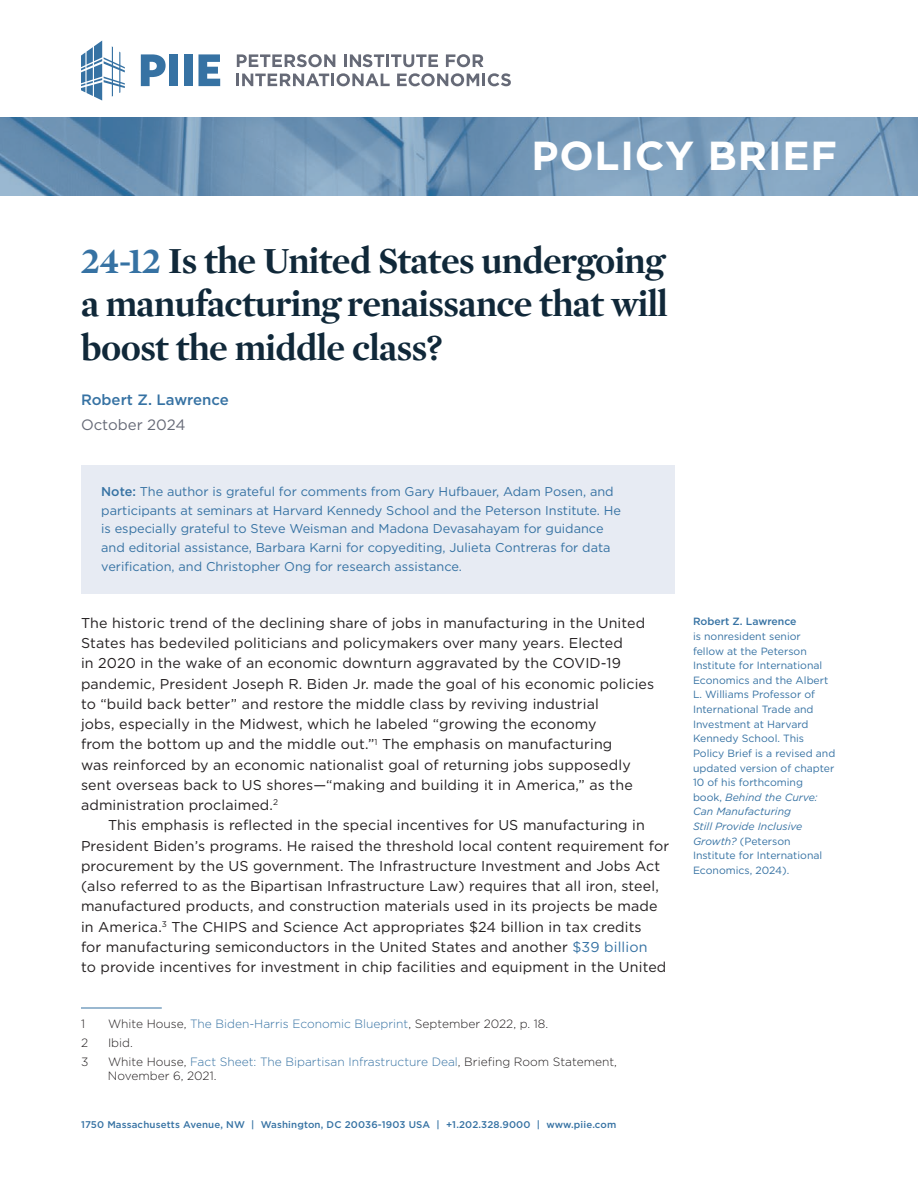
<style>
.page{position:relative;width:918px;height:1188px;background:#fff}
.page>*{position:absolute;margin:0;border:0;box-sizing:border-box;transform-origin:0 0}
.t1{font:700 40.5px "Gotham";letter-spacing:.02em;color:#fff}
.Title__No_Subtitle{font:700 37.5px/43.5px "Mercury Display";letter-spacing:-.015em;color:#102839;text-align:justify}
.Author_Name_s{font:500 15px "Gotham";color:#3672a3}
.Date{font:15px "Gotham";color:#666a77}
.Body__First{font:14.25px/20.2px "Gotham";letter-spacing:.01em;color:#231f20}
.Body{font:14.25px/20.2px "Gotham";letter-spacing:.01em;color:#231f20}
.Abstract_Note{font:12.75px/18.8px "Gotham";color:#3672a3}
.Footnote{font:300 12px/14.2px "Gotham";color:#231f20}
.Footnote-2{font:300 12px "Gotham";color:#3672a3}
.Author_Details{font:10.5px/14.7px "Gotham";color:#3672a3}
.t2{font:500 9.75px "Gotham";letter-spacing:.015em;color:#3672a3}
.s1{color:#3672a3}
.s2{font-weight:500}
.s3{color:#231f20}
.s4{font-style:italic}
</style>
<div class="page">
<img style="left:0;top:117px;width:918px;height:79px">
<svg style="left:237px;top:54px;width:98px;height:13px"></svg>
<svg style="left:344px;top:54px;width:94px;height:13px"></svg>
<svg style="left:446px;top:54px;width:38px;height:13px"></svg>
<svg style="left:236px;top:73px;width:154px;height:13px"></svg>
<svg style="left:397px;top:73px;width:114px;height:13px"></svg>
<svg style="left:141px;top:54px;width:25px;height:32px"></svg>
<div style="left:170px;top:54px;width:8px;height:32px;background:#3672a3"></div>
<div style="left:184px;top:54px;width:9px;height:32px;background:#3672a3"></div>
<svg style="left:198px;top:54px;width:22px;height:32px"></svg>
<svg style="left:81px;top:41px;width:44px;height:60px"></svg>
<div style="left:81px;top:465px;width:594px;height:129px;background:#e7ebf3"></div>
<hr style="left:81px;top:1008px;width:81px;height:1px;background:#3672a3">
<h1 class="t1" style="left:531px;top:129px;width:307px">POLICY BRIEF</h1>
<p class="Title__No_Subtitle" style="left:81px;top:237px;width:588px"><span class="s1">24-12</span> Is the United States undergoing a manufacturing renaissance that will boost the middle class?</p>
<p class="Author_Name_s" style="left:81px;top:390px;width:149px">Robert Z. Lawrence</p>
<p class="Date" style="left:81px;top:415px;width:106px">October 2024</p>
<p class="Abstract_Note" style="left:101px;top:482px;width:521px"><span class="s2">Note:</span> The author is grateful for comments from Gary Hufbauer, Adam Posen, and participants at seminars at Harvard Kennedy School and the Peterson Institute. He is especially grateful to Steve Weisman and Madona Devasahayam for guidance and editorial assistance, Barbara Karni for copyediting, Julieta Contreras for data verification, and Christopher Ong for research assistance.</p>
<p class="Body__First" style="left:81px;top:612px;width:575px">The historic trend of the declining share of jobs in manufacturing in the United States has bedeviled politicians and policymakers over many years. Elected<br>in 2020 in the wake of an economic downturn aggravated by the COVID-19 pandemic, President Joseph R. Biden Jr. made the goal of his economic policies to “build back better” and restore the middle class by reviving industrial<br>jobs, especially in the Midwest, which he labeled “growing the economy<br>from the bottom up and the middle out.”<sup>1</sup> The emphasis on manufacturing<br>was reinforced by an economic nationalist goal of returning jobs supposedly sent overseas back to US shores—“making and building it in America,” as the administration proclaimed.<sup>2</sup></p>
<p class="Body" style="left:81px;top:815px;width:590px;text-indent:27px">This emphasis is reflected in the special incentives for US manufacturing in President Biden’s programs. He raised the threshold local content requirement for procurement by the US government. The Infrastructure Investment and Jobs Act (also referred to as the Bipartisan Infrastructure Law) requires that all iron, steel, manufactured products, and construction materials used in its projects be made in America.<sup>3</sup> The CHIPS and Science Act appropriates $24 billion in tax credits<br>for manufacturing semiconductors in the United States and another <span class="s1">$39 billion<br></span>to provide incentives for investment in chip facilities and equipment in the United</p>
<p class="Footnote" style="left:81px;top:1017px;width:6px">1</p>
<p class="Footnote-2" style="left:108px;top:1016px;width:442px"><span class="s3">White House,</span> The Biden-Harris Economic Blueprint<span class="s3">, September 2022, p. 18.</span></p>
<p class="Footnote" style="left:81px;top:1035px;width:9px">2</p>
<p class="Footnote" style="left:108px;top:1035px;width:26px">Ibid.</p>
<p class="Footnote" style="left:81px;top:1054px;width:9px">3</p>
<p class="Footnote" style="left:108px;top:1054px;width:511px">White House, <span class="s1">Fact Sheet: The Bipartisan Infrastructure Deal</span>, Briefing Room Statement,<br>November 6, 2021.</p>
<p class="t2" style="left:81px;top:1118px;width:537px">1750 Massachusetts Avenue, NW | Washington, DC 20036-1903 USA | +1.202.328.9000 | www.piie.com</p>
<p class="Author_Details" style="left:693px;top:614px;width:144px"><span class="s2">Robert Z. Lawrence<br></span>is nonresident senior<br>fellow at the Peterson<br>Institute for International<br>Economics and the Albert<br>L. Williams Professor of<br>International Trade and<br>Investment at Harvard<br>Kennedy School. This<br>Policy Brief is a revised and updated version of chapter<br>10 of his forthcoming<br>book, <span class="s4">Behind the Curve:<br>Can Manufacturing<br>Still Provide Inclusive<br>Growth?</span> (Peterson<br>Institute for International<br>Economics, 2024).</p>
</div>
